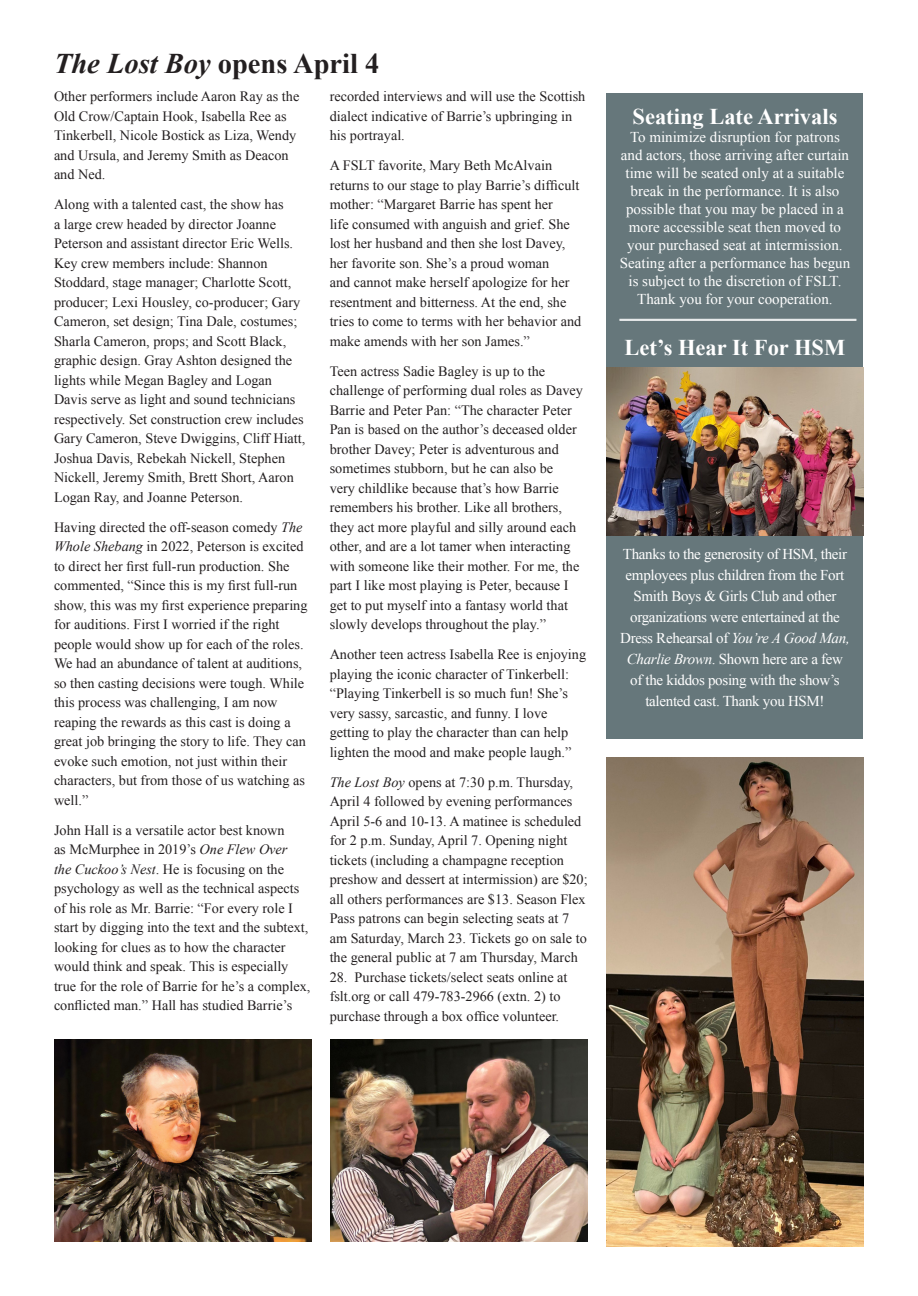
<style>
.page{position:relative;width:918px;height:1296px;background:#fff}
.page>*{position:absolute;margin:0;border:0;box-sizing:border-box;transform-origin:0 0}
.t1{font:700 28.5px "Times New Roman";color:#231f20}
.t2{font:700 22.5px "Times New Roman";color:#fff}
.t3{font:15px/18px "Times New Roman";color:#fff;text-align:center}
.t4{font:15px/21px "Times New Roman";letter-spacing:-.02em;color:#fff;text-align:center}
.t5{font:14.25px/19.5px "Times New Roman";color:#231f20}
.s1{font-style:italic}
</style>
<div class="page">
<div style="left:607px;top:93px;width:256px;height:646px;background:#66777b"></div>
<img style="left:607px;top:367px;width:257px;height:169px">
<img style="left:55px;top:1040px;width:256px;height:202px">
<img style="left:330px;top:1040px;width:258px;height:202px">
<img style="left:607px;top:758px;width:257px;height:488px">
<hr style="left:619px;top:319px;width:237px;height:1px;background:#fff">
<hr style="left:619px;top:320px;width:237px;height:1px;background:#fff">
<p class="t1" style="left:54px;top:44px;width:327px"><span class="s1">The Lost Boy</span> opens April 4</p>
<p class="t5" style="left:54px;top:87px;width:247px">Other performers include Aaron Ray as the Old Crow/Captain Hook, Isabella Ree as Tinkerbell, Nicole Bostick as Liza, Wendy and Ursula, and Jeremy Smith as Deacon and Ned.</p>
<p class="t5" style="left:54px;top:195px;width:253px">Along with a talented cast, the show has<br>a large crew headed by director Joanne Peterson and assistant director Eric Wells.<br>Key crew members include: Shannon Stoddard, stage manager; Charlotte Scott, producer; Lexi Housley, co-producer; Gary Cameron, set design; Tina Dale, costumes; Sharla Cameron, props; and Scott Black, graphic design. Gray Ashton designed the lights while Megan Bagley and Logan Davis serve as light and sound technicians respectively. Set construction crew includes Gary Cameron, Steve Dwiggins, Cliff Hiatt, Joshua Davis, Rebekah Nickell, Stephen Nickell, Jeremy Smith, Brett Short, Aaron Logan Ray, and Joanne Peterson.</p>
<p class="t5" style="left:54px;top:517px;width:255px">Having directed the off-season comedy <span class="s1">The Whole Shebang</span> in 2022, Peterson is excited to direct her first full-run production. She commented, “Since this is my first full-run show, this was my first experience preparing for auditions. First I worried if the right people would show up for each of the roles.<br>We had an abundance of talent at auditions, so then casting decisions were tough. While this process was challenging, I am now reaping the rewards as this cast is doing a great job bringing the story to life. They can evoke such emotion, not just within their characters, but from those of us watching as well.”</p>
<p class="t5" style="left:54px;top:820px;width:258px">John Hall is a versatile actor best known<br>as McMurphee in 2019’s <span class="s1">One Flew Over<br>the Cuckoo’s Nest</span>. He is focusing on the psychology as well as the technical aspects of his role as Mr. Barrie: “For every role I start by digging into the text and the subtext, looking for clues as to how the character would think and speak. This is especially true for the role of Barrie for he’s a complex, conflicted man.” Hall has studied Barrie’s</p>
<p class="t5" style="left:330px;top:87px;width:257px">recorded interviews and will use the Scottish dialect indicative of Barrie’s upbringing in his portrayal.</p>
<p class="t5" style="left:330px;top:156px;width:253px">A FSLT favorite, Mary Beth McAlvain returns to our stage to play Barrie’s difficult mother: “Margaret Barrie has spent her<br>life consumed with anguish and grief. She lost her husband and then she lost Davey, her favorite son. She’s a proud woman<br>and cannot make herself apologize for her resentment and bitterness. At the end, she tries to come to terms with her behavior and make amends with her son James.”</p>
<p class="t5" style="left:330px;top:361px;width:255px">Teen actress Sadie Bagley is up to the challenge of performing dual roles as Davey Barrie and Peter Pan: “The character Peter Pan is based on the author’s deceased older brother Davey; Peter is adventurous and sometimes stubborn, but he can also be<br>very childlike because that’s how Barrie remembers his brother. Like all brothers, they act more playful and silly around each other, and are a lot tamer when interacting with someone like their mother. For me, the part I like most playing is Peter, because I get to put myself into a fantasy world that slowly develops throughout the play.”</p>
<p class="t5" style="left:330px;top:645px;width:258px">Another teen actress Isabella Ree is enjoying playing the iconic character of Tinkerbell: “Playing Tinkerbell is so much fun! She’s very sassy, sarcastic, and funny. I love getting to play the character than can help lighten the mood and make people laugh.”</p>
<p class="t5" style="left:330px;top:772px;width:260px"><span class="s1">The Lost Boy</span> opens at 7:30 p.m. Thursday, April 4 followed by evening performances April 5-6 and 10-13. A matinee is scheduled for 2 p.m. Sunday, April 7. Opening night tickets (including a champagne reception preshow and dessert at intermission) are $20; all others performances are $13. Season Flex Pass patrons can begin selecting seats at 7 am Saturday, March 23. Tickets go on sale to the general public at 7 am Thursday, March</p>
<p class="t5" style="left:330px;top:967px;width:239px">28. Purchase tickets/select seats online at fslt.org or call 479-783-2966 (extn. 2) to purchase through a box office volunteer.</p>
<p class="t2" style="left:633px;top:101px;width:206px">Seating Late Arrivals</p>
<p class="t3" style="left:620px;top:128px;width:232px">To minimize disruption for patrons and actors, those arriving after curtain time will be seated only at a suitable break in the performance. It is also possible that you may be placed in a more accessible seat then moved to your purchased seat at intermission.<br>Seating after a performance has begun is subject to the discretion of FSLT.<br>Thank you for your cooperation.</p>
<p class="t2" style="left:625px;top:332px;width:222px">Let’s Hear It For HSM</p>
<p class="t4" style="left:620px;top:543px;width:231px">Thanks to the generosity of HSM, their employees plus children from the Fort Smith Boys &amp; Girls Club and other organizations were entertained at the Dress Rehearsal of <span class="s1">You’re A Good Man, Charlie Brown</span>. Shown here are a few of the kiddos posing with the show’s talented cast. Thank you HSM!</p>
</div>
